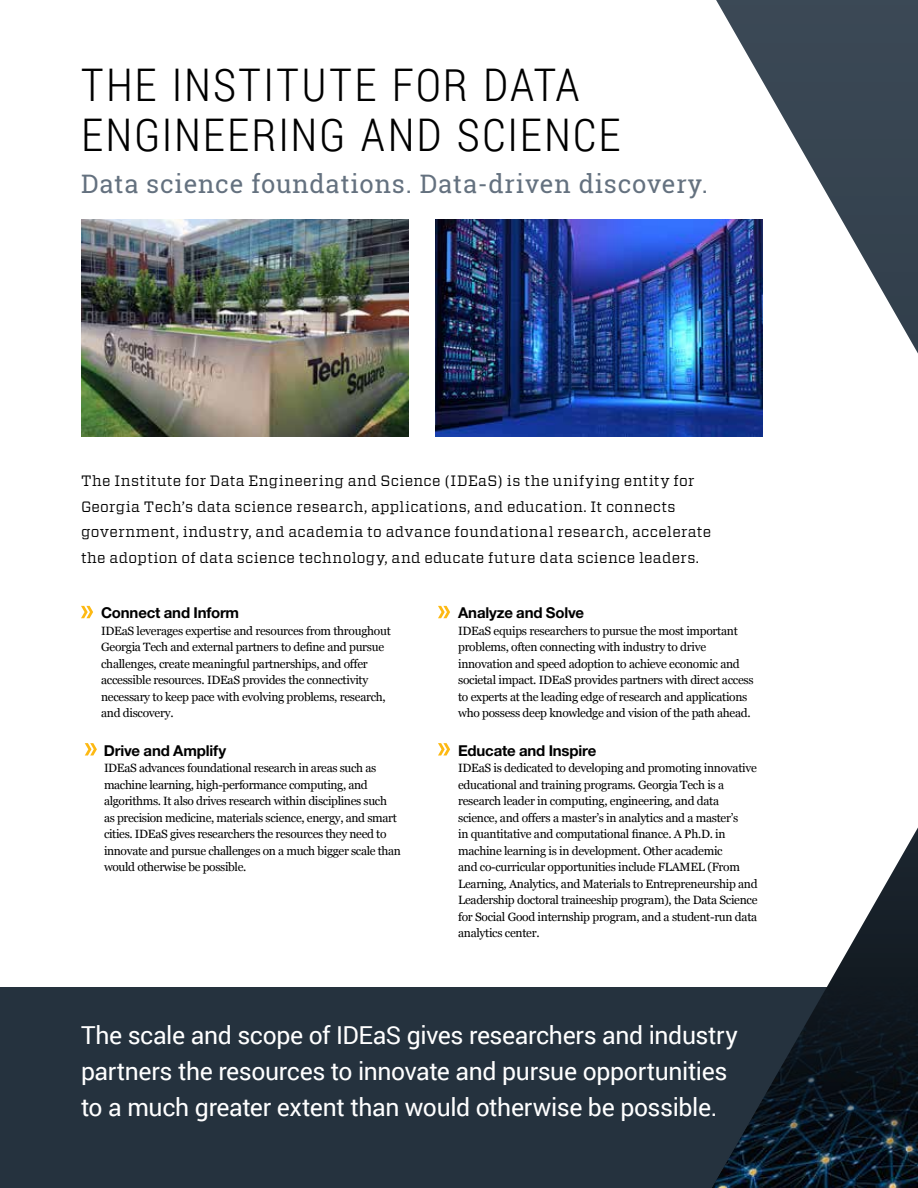
<style>
.page{position:relative;width:918px;height:1188px;background:#fff}
.page>*{position:absolute;margin:0;border:0;box-sizing:border-box;transform-origin:0 0}
.t1{font:300 45px/49.5px "Roboto Condensed";letter-spacing:.045em;color:#000}
.t2{font:25.5px "Roboto Slab";letter-spacing:.03em;color:#64717f}
.t3{font:24.75px/36px "Roboto";letter-spacing:-.015em;color:#fff}
.t4{font:15px/25.5px "Vitesse";letter-spacing:.025em;color:#000}
.t5{font:700 15px "Helvetica Neue LT Std";letter-spacing:-.015em;color:#000}
.t6{font:12px/16.5px "Georgia";letter-spacing:-.025em;color:#000}
</style>
<div class="page">
<div style="left:0;top:987px;width:918px;height:201px;background:#25323e"></div>
<img style="left:435px;top:219px;width:277px;height:217px">
<img style="left:81px;top:219px;width:327px;height:217px">
<svg style="left:712px;top:0;width:206px;height:945px"></svg>
<img style="left:712px;top:945px;width:206px;height:243px">
<svg style="left:81px;top:606px;width:12px;height:12px"></svg>
<svg style="left:85px;top:743px;width:12px;height:13px"></svg>
<svg style="left:438px;top:606px;width:12px;height:12px"></svg>
<svg style="left:438px;top:743px;width:12px;height:13px"></svg>
<h1 class="t1" style="left:81px;top:59px;width:541px">THE INSTITUTE FOR DATA<br>ENGINEERING AND SCIENCE</h1>
<h2 class="t2" style="left:81px;top:166px;width:628px">Data science foundations. Data-driven discovery.</h2>
<p class="t4" style="left:81px;top:468px;width:632px">The Institute for Data Engineering and Science (IDEaS) is the unifying entity for Georgia Tech’s data science research, applications, and education. It connects government, industry, and academia to advance foundational research, accelerate the adoption of data science technology, and educate future data science leaders.</p>
<p class="t5" style="left:101px;top:604px;width:140px">Connect and Inform</p>
<p class="t6" style="left:101px;top:622px;width:291px">IDEaS leverages expertise and resources from throughout Georgia Tech and external partners to define and pursue challenges, create meaningful partnerships, and offer accessible resources. IDEaS provides the connectivity necessary to keep pace with evolving problems, research, and discovery.</p>
<p class="t5" style="left:104px;top:741px;width:124px">Drive and Amplify</p>
<p class="t6" style="left:104px;top:759px;width:299px">IDEaS advances foundational research in areas such as machine learning, high-performance computing, and algorithms. It also drives research within disciplines such<br>as precision medicine, materials science, energy, and smart cities. IDEaS gives researchers the resources they need to innovate and pursue challenges on a much bigger scale than would otherwise be possible.</p>
<p class="t5" style="left:458px;top:604px;width:127px">Analyze and Solve</p>
<p class="t6" style="left:458px;top:622px;width:297px">IDEaS equips researchers to pursue the most important problems, often connecting with industry to drive innovation and speed adoption to achieve economic and societal impact. IDEaS provides partners with direct access to experts at the leading edge of research and applications who possess deep knowledge and vision of the path ahead.</p>
<p class="t5" style="left:458px;top:741px;width:140px">Educate and Inspire</p>
<p class="t6" style="left:458px;top:759px;width:301px">IDEaS is dedicated to developing and promoting innovative educational and training programs. Georgia Tech is a research leader in computing, engineering, and data science, and offers a master’s in analytics and a master’s<br>in quantitative and computational finance. A Ph.D. in machine learning is in development. Other academic<br>and co-curricular opportunities include FLAMEL (From Learning, Analytics, and Materials to Entrepreneurship and Leadership doctoral traineeship program), the Data Science for Social Good internship program, and a student-run data analytics center.</p>
<h3 class="t3" style="left:81px;top:1016px;width:658px">The scale and scope of IDEaS gives researchers and industry partners the resources to innovate and pursue opportunities to a much greater extent than would otherwise be possible.</h3>
</div>
